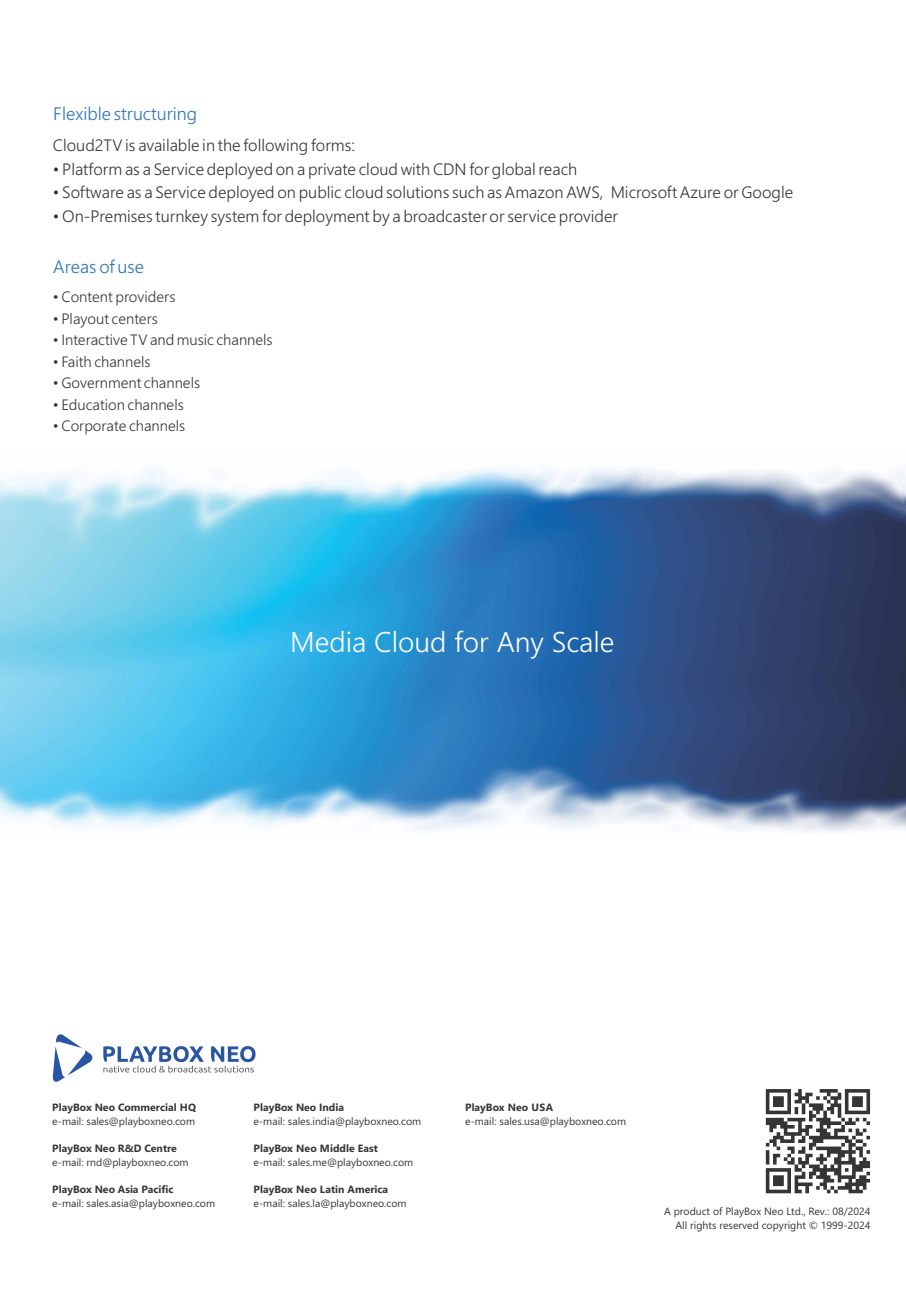
<style>
.page{position:relative;width:906px;height:1289px;background:#fff}
.page>*{position:absolute;margin:0;border:0;box-sizing:border-box;transform-origin:0 0}
.t1{font:300 28.5px "Segoe UI";color:#fefefe}
.t2{font:300 18px "Segoe UI";color:#2a73b8}
.t3{font:300 16.5px "Segoe UI";color:#373435}
.t4{font:300 15px "Segoe UI";color:#373435}
.t5{font:10.5px/14px "Segoe UI";color:#373435;text-align:right}
.t6{font:700 10.5px "Segoe UI";color:#373435}
</style>
<div class="page">
<img style="left:0;top:468px;width:906px;height:364px">
<svg style="left:766px;top:1089px;width:104px;height:104px"></svg>
<svg style="left:52px;top:1034px;width:41px;height:48px"></svg>
<svg style="left:103px;top:1046px;width:152px;height:26px"></svg>
<h2 class="t2" style="left:53px;top:107px;width:145px">Flexible structuring</h2>
<h3 class="t3" style="left:53px;top:139px;width:304px">Cloud2TV is available in the following forms:</h3>
<h3 class="t3" style="left:53px;top:163px;width:526px">• Platform as a Service deployed on a private cloud with CDN for global reach</h3>
<h3 class="t3" style="left:53px;top:186px;width:742px">• Software as a Service deployed on public cloud solutions such as Amazon AWS, Microsoft Azure or Google</h3>
<h3 class="t3" style="left:53px;top:210px;width:567px">• On-Premises turnkey system for deployment by a broadcaster or service provider</h3>
<h2 class="t2" style="left:53px;top:260px;width:92px">Areas of use</h2>
<h3 class="t4" style="left:53px;top:291px;width:124px">• Content providers</h3>
<h3 class="t4" style="left:53px;top:313px;width:107px">• Playout centers</h3>
<h3 class="t4" style="left:53px;top:334px;width:221px">• Interactive TV and music channels</h3>
<h3 class="t4" style="left:53px;top:356px;width:99px">• Faith channels</h3>
<h3 class="t4" style="left:53px;top:377px;width:149px">• Government channels</h3>
<h3 class="t4" style="left:53px;top:399px;width:132px">• Education channels</h3>
<h3 class="t4" style="left:53px;top:420px;width:134px">• Corporate channels</h3>
<h1 class="t1" style="left:290px;top:631px;width:326px">Media Cloud for Any Scale</h1>
<p class="t6" style="left:52px;top:1103px;width:145px">PlayBox Neo Commercial HQ</p>
<p class="t5" style="left:52px;top:1114px;width:144px">e-mail: sales@playboxneo.com</p>
<p class="t6" style="left:52px;top:1144px;width:126px">PlayBox Neo R&amp;D Centre</p>
<p class="t5" style="left:52px;top:1156px;width:138px">e-mail: rnd@playboxneo.com</p>
<p class="t6" style="left:52px;top:1185px;width:123px">PlayBox Neo Asia Pacific</p>
<p class="t5" style="left:52px;top:1197px;width:164px">e-mail: sales.asia@playboxneo.com</p>
<p class="t6" style="left:254px;top:1103px;width:92px">PlayBox Neo India</p>
<p class="t5" style="left:254px;top:1114px;width:169px">e-mail: sales.india@playboxneo.com</p>
<p class="t6" style="left:254px;top:1144px;width:126px">PlayBox Neo Middle East</p>
<p class="t5" style="left:254px;top:1156px;width:161px">e-mail: sales.me@playboxneo.com</p>
<p class="t6" style="left:254px;top:1185px;width:136px">PlayBox Neo Latin America</p>
<p class="t5" style="left:254px;top:1197px;width:154px">e-mail: sales.la@playboxneo.com</p>
<p class="t6" style="left:465px;top:1103px;width:89px">PlayBox Neo USA</p>
<p class="t5" style="left:465px;top:1114px;width:162px">e-mail: sales.usa@playboxneo.com</p>
<p class="t5" style="left:664px;top:1205px;width:208px">A product of PlayBox Neo Ltd., Rev.: 08/2024<br>All rights reserved copyright © 1999-2024</p>
</div>
